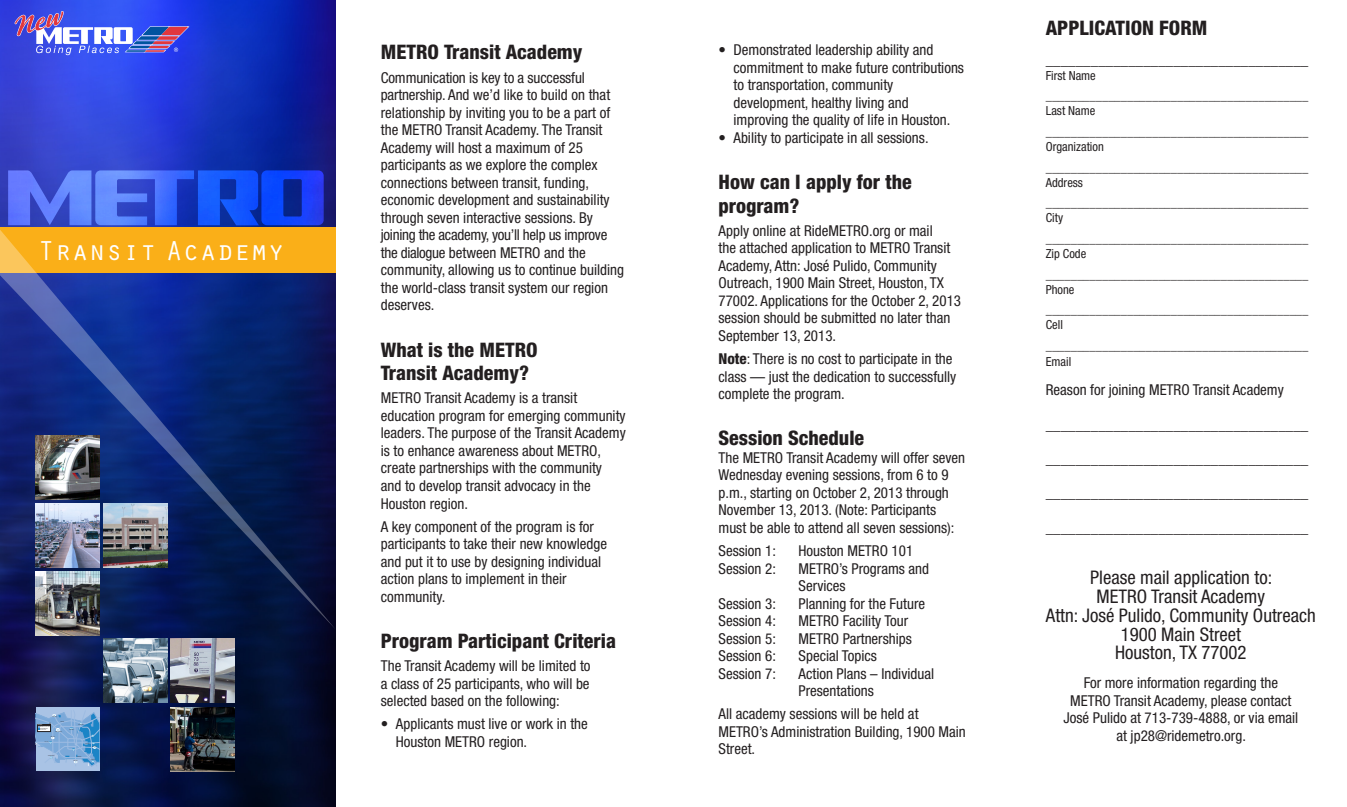
<style>
.page{position:relative;width:1347px;height:807px;background:#fff}
.page>*{position:absolute;margin:0;border:0;box-sizing:border-box;transform-origin:0 0}
.t1{font:28.25px "Orator Std";color:#fff}
.t2{font:800 condensed 20px/23.8px "Helvetica Neue";color:#231f20}
.t3{font:condensed 18.75px "Helvetica Neue";color:#231f20}
.t4{font:condensed 15px/17.5px "Helvetica Neue";color:#231f20}
.t5{font:condensed 12.5px "Helvetica Neue";color:#231f20}
.s1{font-weight:800}
</style>
<div class="page">
<img style="left:0;top:0;width:336px;height:806px">
<svg style="left:0;top:227px;width:336px;height:402px;background:#2c3761"></svg>
<svg style="left:8px;top:170px;width:316px;height:55px;background:#325ae5"></svg>
<img style="left:36px;top:571px;width:63px;height:64px">
<img style="left:36px;top:503px;width:63px;height:64px">
<img style="left:103px;top:638px;width:64px;height:64px">
<img style="left:36px;top:436px;width:63px;height:63px">
<img style="left:171px;top:638px;width:63px;height:64px">
<img style="left:171px;top:706px;width:63px;height:64px">
<img style="left:103px;top:503px;width:64px;height:64px">
<div style="left:36px;top:706px;width:63px;height:64px;background:#a9c3e5"></div>
<svg style="left:36px;top:706px;width:63px;height:60px"></svg>
<svg style="left:14px;top:9px;width:177px;height:46px;background:#656cdf"></svg>
<p class="t1" style="left:38px;top:230px;width:248px">Transit Academy</p>
<p class="t2" style="left:381px;top:40px;width:203px">METRO Transit Academy</p>
<p class="t4" style="left:381px;top:68px;width:245px">Communication is key to a successful partnership. And we’d like to build on that relationship by inviting you to be a part of the METRO Transit Academy. The Transit Academy will host a maximum of 25 participants as we explore the complex connections between transit, funding, economic development and sustainability through seven interactive sessions. By joining the academy, you’ll help us improve the dialogue between METRO and the community, allowing us to continue building the world-class transit system our region deserves.</p>
<p class="t2" style="left:381px;top:337px;width:158px">What is the METRO<br>Transit Academy?</p>
<p class="t4" style="left:381px;top:389px;width:246px">METRO Transit Academy is a transit education program for emerging community leaders. The purpose of the Transit Academy is to enhance awareness about METRO, create partnerships with the community and to develop transit advocacy in the Houston region.</p>
<p class="t4" style="left:381px;top:517px;width:228px">A key component of the program is for participants to take their new knowledge and put it to use by designing individual action plans to implement in their community.</p>
<p class="t2" style="left:381px;top:628px;width:237px">Program Participant Criteria</p>
<p class="t4" style="left:381px;top:656px;width:211px;text-align:justify">The Transit Academy will be limited to a class of 25 participants, who will be selected based on the following:</p>
<p class="t4" style="left:396px;top:715px;width:193px;text-indent:-15px">• Applicants must live or work in the<br>Houston METRO region.</p>
<p class="t4" style="left:733px;top:41px;width:232px;text-indent:-15px">• Demonstrated leadership ability and commitment to make future contributions to transportation, community development, healthy living and improving the quality of life in Houston.</p>
<p class="t4" style="left:718px;top:128px;width:212px">• Ability to participate in all sessions.</p>
<p class="t2" style="left:718px;top:169px;width:195px">How can I apply for the program?</p>
<p class="t4" style="left:718px;top:221px;width:244px">Apply online at RideMETRO.org or mail<br>the attached application to METRO Transit Academy, Attn: José Pulido, Community Outreach, 1900 Main Street, Houston, TX 77002. Applications for the October 2, 2013 session should be submitted no later than September 13, 2013.</p>
<p class="t4" style="left:718px;top:350px;width:239px"><span class="s1">Note</span>: There is no cost to participate in the class — just the dedication to successfully complete the program.</p>
<p class="t2" style="left:718px;top:426px;width:147px">Session Schedule</p>
<p class="t4" style="left:718px;top:448px;width:248px">The METRO Transit Academy will offer seven Wednesday evening sessions, from 6 to 9 p.m., starting on October 2, 2013 through November 13, 2013. (Note: Participants must be able to attend all seven sessions):</p>
<p class="t4" style="left:718px;top:541px;width:59px">Session 1:</p>
<p class="t4" style="left:798px;top:541px;width:116px">Houston METRO 101</p>
<p class="t4" style="left:718px;top:559px;width:59px">Session 2:</p>
<p class="t4" style="left:798px;top:559px;width:132px">METRO’s Programs and<br>Services</p>
<p class="t4" style="left:718px;top:594px;width:59px">Session 3:</p>
<p class="t4" style="left:798px;top:594px;width:128px">Planning for the Future</p>
<p class="t4" style="left:718px;top:611px;width:59px">Session 4:</p>
<p class="t4" style="left:798px;top:611px;width:111px">METRO Facility Tour</p>
<p class="t4" style="left:718px;top:629px;width:59px">Session 5:</p>
<p class="t4" style="left:798px;top:629px;width:115px">METRO Partnerships</p>
<p class="t4" style="left:718px;top:646px;width:59px">Session 6:</p>
<p class="t4" style="left:798px;top:646px;width:80px">Special Topics</p>
<p class="t4" style="left:718px;top:664px;width:59px">Session 7:</p>
<p class="t4" style="left:798px;top:664px;width:137px">Action Plans – Individual<br>Presentations</p>
<p class="t4" style="left:718px;top:705px;width:249px">All academy sessions will be held at<br>METRO’s Administration Building, 1900 Main<br>Street.</p>
<p class="t2" style="left:1045px;top:16px;width:163px">APPLICATION FORM</p>
<p class="t4" style="left:1045px;top:50px;width:264px">___________________________________</p>
<p class="t5" style="left:1045px;top:68px;width:51px">First Name</p>
<p class="t5" style="left:1045px;top:88px;width:264px">__________________________________________</p>
<p class="t5" style="left:1045px;top:103px;width:51px">Last Name</p>
<p class="t5" style="left:1045px;top:124px;width:264px">__________________________________________</p>
<p class="t5" style="left:1045px;top:139px;width:59px">Organization</p>
<p class="t5" style="left:1045px;top:175px;width:39px">Address</p>
<p class="t5" style="left:1045px;top:195px;width:264px">__________________________________________</p>
<p class="t5" style="left:1045px;top:210px;width:19px">City</p>
<p class="t5" style="left:1045px;top:231px;width:264px">__________________________________________</p>
<p class="t5" style="left:1045px;top:246px;width:42px">Zip Code</p>
<p class="t5" style="left:1045px;top:282px;width:30px">Phone</p>
<p class="t5" style="left:1045px;top:302px;width:264px">__________________________________________</p>
<p class="t5" style="left:1045px;top:317px;width:19px">Cell</p>
<p class="t5" style="left:1045px;top:338px;width:264px">__________________________________________</p>
<p class="t5" style="left:1045px;top:354px;width:27px">Email</p>
<p class="t4" style="left:1045px;top:381px;width:239px">Reason for joining METRO Transit Academy</p>
<p class="t4" style="left:1045px;top:415px;width:264px">___________________________________</p>
<p class="t4" style="left:1045px;top:449px;width:264px">___________________________________</p>
<p class="t4" style="left:1045px;top:484px;width:264px">___________________________________</p>
<p class="t3" style="left:1090px;top:566px;width:183px">Please mail application to:</p>
<p class="t3" style="left:1096px;top:585px;width:170px">METRO Transit Academy</p>
<p class="t3" style="left:1045px;top:604px;width:271px">Attn: José Pulido, Community Outreach</p>
<p class="t3" style="left:1120px;top:623px;width:122px">1900 Main Street</p>
<p class="t3" style="left:1115px;top:641px;width:133px">Houston, TX 77002</p>
<p class="t4" style="left:1063px;top:673px;width:236px;text-align:center">For more information regarding the METRO Transit Academy, please contact José Pulido at 713-739-4888, or via email at jp28@ridemetro.org.</p>
</div>
